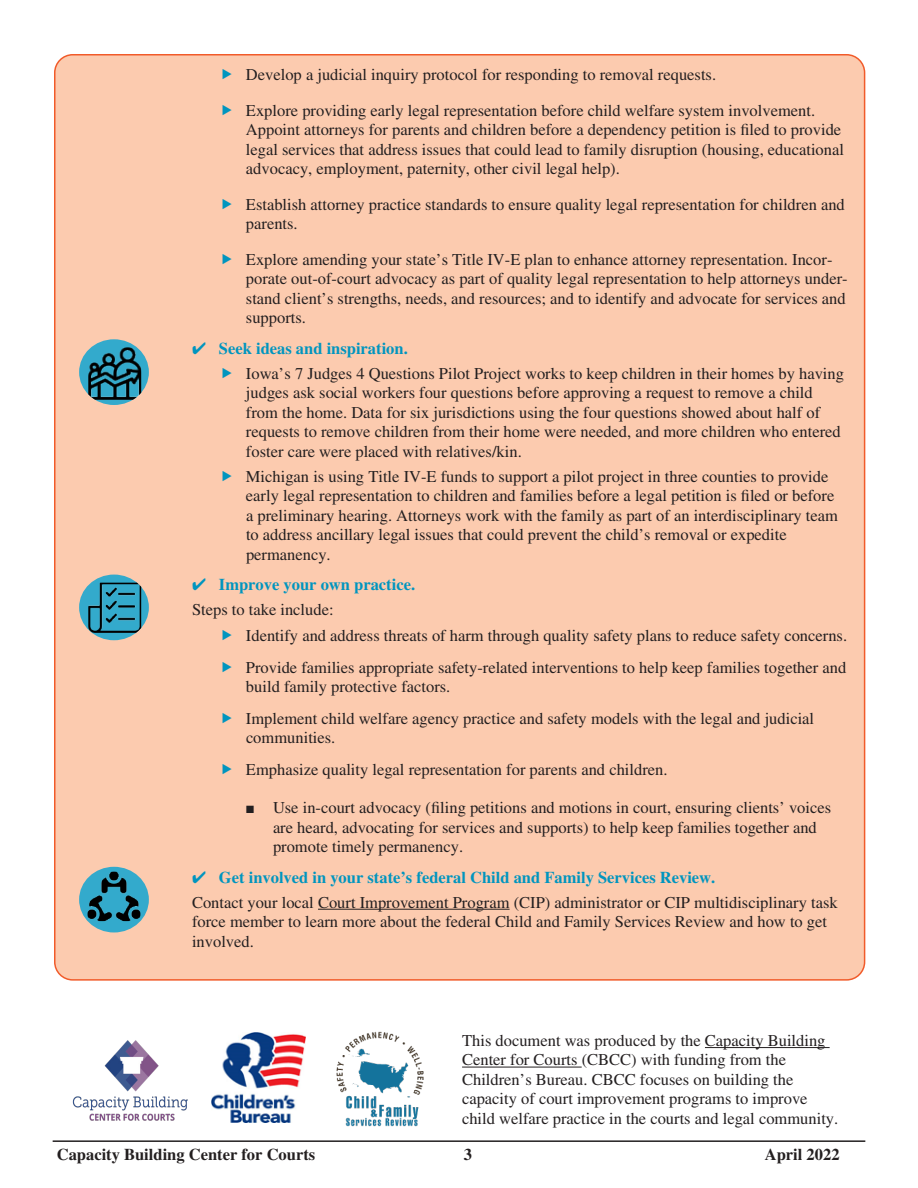
<style>
.page{position:relative;width:918px;height:1188px;background:#fff}
.page>*{position:absolute;margin:0;border:0;box-sizing:border-box;transform-origin:0 0}
.t1{font:16.5px/19.5px "Times";color:#231f20}
.t2{font:700 16.5px "Times";color:#0095bf}
.t3{font:700 16.5px "Times";color:#231f20}
</style>
<div class="page">
<hr style="left:53px;top:1140px;width:812px;height:2px;background:#231f20">
<div style="left:55px;top:55px;width:810px;height:925px;background:#fccbaf;border-radius:18px"></div>
<div style="left:79px;top:339px;width:70px;height:66px;background:#3ac;border-radius:50%"></div>
<img style="left:88px;top:347px;width:53px;height:53px">
<div style="left:79px;top:575px;width:70px;height:65px;background:#3ac;border-radius:50%"></div>
<img style="left:88px;top:583px;width:53px;height:50px">
<div style="left:79px;top:867px;width:70px;height:65px;background:#3ac;border-radius:50%"></div>
<img style="left:88px;top:872px;width:52px;height:49px">
<img style="left:212px;top:1032px;width:93px;height:91px">
<img style="left:336px;top:1031px;width:88px;height:96px">
<hr style="left:705px;top:1047px;width:125px;height:1px;background:#231f20">
<hr style="left:462px;top:1067px;width:120px;height:1px;background:#231f20">
<img style="left:72px;top:1040px;width:116px;height:81px">
<hr style="left:318px;top:909px;width:192px;height:1px;background:#231f20">
<p class="t1" style="left:246px;top:65px;width:472px">Develop a judicial inquiry protocol for responding to removal requests.</p>
<p class="t1" style="left:246px;top:100px;width:600px">Explore providing early legal representation before child welfare system involvement.<br>Appoint attorneys for parents and children before a dependency petition is filed to provide legal services that address issues that could lead to family disruption (housing, educational advocacy, employment, paternity, other civil legal help).</p>
<p class="t1" style="left:246px;top:194px;width:600px">Establish attorney practice standards to ensure quality legal representation for children and parents.</p>
<p class="t1" style="left:246px;top:250px;width:603px">Explore amending your state’s Title IV-E plan to enhance attorney representation. Incor&shy;porate out-of-court advocacy as part of quality legal representation to help attorneys under&shy;stand client’s strengths, needs, and resources; and to identify and advocate for services and supports.</p>
<p class="t2" style="left:192px;top:338px;width:217px">✔ Seek ideas and inspiration.</p>
<p class="t1" style="left:246px;top:363px;width:600px">Iowa’s 7 Judges 4 Questions Pilot Project works to keep children in their homes by having judges ask social workers four questions before approving a request to remove a child from the home. Data for six jurisdictions using the four questions showed about half of requests to remove children from their home were needed, and more children who entered foster care were placed with relatives/kin.</p>
<p class="t1" style="left:246px;top:466px;width:594px">Michigan is using Title IV-E funds to support a pilot project in three counties to provide early legal representation to children and families before a legal petition is filed or before a preliminary hearing. Attorneys work with the family as part of an interdisciplinary team to address ancillary legal issues that could prevent the child’s removal or expedite permanency.</p>
<p class="t2" style="left:192px;top:574px;width:225px">✔ Improve your own practice.</p>
<p class="t1" style="left:192px;top:599px;width:143px">Steps to take include:</p>
<p class="t1" style="left:246px;top:626px;width:603px">Identify and address threats of harm through quality safety plans to reduce safety concerns.</p>
<p class="t1" style="left:246px;top:657px;width:602px">Provide families appropriate safety-related interventions to help keep families together and build family protective factors.</p>
<p class="t1" style="left:246px;top:708px;width:570px">Implement child welfare agency practice and safety models with the legal and judicial communities.</p>
<p class="t1" style="left:246px;top:760px;width:423px">Emphasize quality legal representation for parents and children.</p>
<p class="t1" style="left:273px;top:798px;width:560px;text-indent:-27px">■ Use in-court advocacy (filing petitions and motions in court, ensuring clients’ voices are heard, advocating for services and supports) to help keep families together and promote timely permanency.</p>
<p class="t2" style="left:192px;top:867px;width:525px">✔ Get involved in your state’s federal Child and Family Services Review.</p>
<p class="t1" style="left:192px;top:892px;width:647px">Contact your local Court Improvement Program (CIP) administrator or CIP multidisciplinary task force member to learn more about the federal Child and Family Services Review and how to get involved.</p>
<p class="t1" style="left:462px;top:1031px;width:378px">This document was produced by the Capacity Building Center for Courts (CBCC) with funding from the Children’s Bureau. CBCC focuses on building the capacity of court improvement programs to improve child welfare practice in the courts and legal community.</p>
<p class="t3" style="left:57px;top:1145px;width:260px">Capacity Building Center for Courts</p>
<p class="t3" style="left:464px;top:1145px;width:10px">3</p>
<p class="t3" style="left:765px;top:1145px;width:76px">April 2022</p>
</div>
